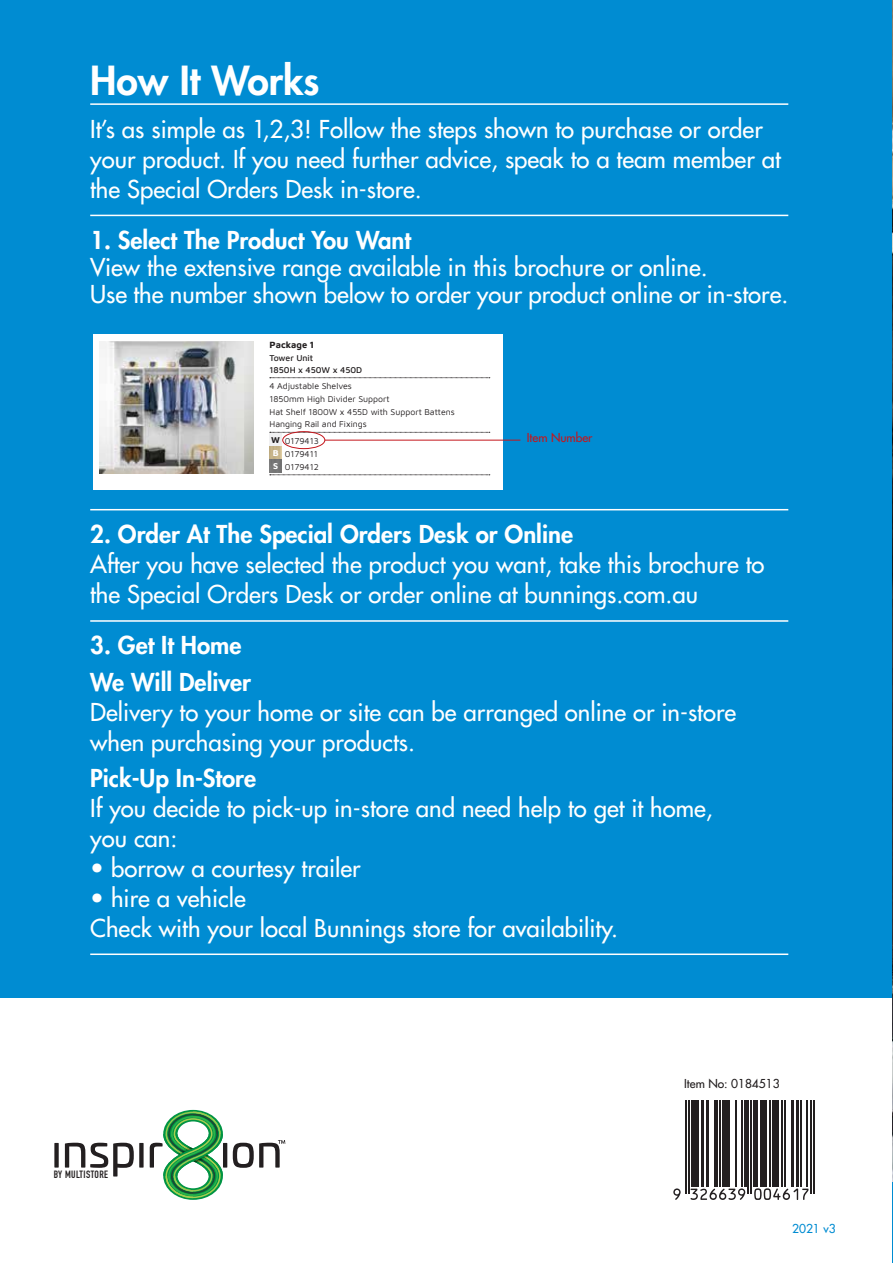
<style>
.page{position:relative;width:893px;height:1263px;background:#fff}
.page>*{position:absolute;margin:0;border:0;box-sizing:border-box;transform-origin:0 0}
.t1{font:800 39px "Futura";color:#fff}
.t2{font:24px/30px "Futura";color:#fff}
.t3{font:800 24px/36px "Futura";color:#fff}
.t4{font:12px "Futura";color:#231f20}
.t5{font:12px "Futura";color:#c4161c}
.t6{font:12px "Futura";color:#008cd2}
.t7{font:700 10.5px "DIN Condensed";letter-spacing:.04em;color:#231f20}
.t8{font:700 9.3px "Maven Pro";color:#231f20}
.t9{font:8.7px/12.8px "Maven Pro";color:#231f20}
.t10{font:500 8.7px/12.8px "Maven Pro";color:#231f20}
.s1{font-weight:700}
.s2{font-weight:700;color:#fff}
</style>
<div class="page">
<div style="left:0;top:0;width:892px;height:997px;background:#008cd2"></div>
<svg style="left:685px;top:1100px;width:130px;height:94px"></svg>
<svg style="left:673px;top:1188px;width:8px;height:12px"></svg>
<hr style="left:685px;top:1100px;width:2px;height:93px;background:#231f20">
<hr style="left:688px;top:1100px;width:1px;height:93px;background:#231f20">
<div style="left:691px;top:1100px;width:5px;height:87px;background:#231f20"></div>
<hr style="left:698px;top:1100px;width:1px;height:87px;background:#231f20">
<hr style="left:702px;top:1100px;width:2px;height:87px;background:#231f20">
<hr style="left:706px;top:1100px;width:2px;height:87px;background:#231f20">
<hr style="left:714px;top:1100px;width:1px;height:87px;background:#231f20">
<hr style="left:717px;top:1100px;width:1px;height:87px;background:#231f20">
<hr style="left:719px;top:1100px;width:2px;height:87px;background:#231f20">
<div style="left:722px;top:1100px;width:5px;height:87px;background:#231f20"></div>
<hr style="left:729px;top:1100px;width:1px;height:87px;background:#231f20">
<hr style="left:735px;top:1100px;width:2px;height:87px;background:#231f20">
<svg style="left:690px;top:1188px;width:55px;height:12px"></svg>
<hr style="left:741px;top:1100px;width:1px;height:87px;background:#231f20">
<hr style="left:744px;top:1100px;width:2px;height:87px;background:#231f20">
<hr style="left:748px;top:1100px;width:1px;height:93px;background:#231f20">
<hr style="left:750px;top:1100px;width:2px;height:93px;background:#231f20">
<hr style="left:753px;top:1100px;width:4px;height:87px;background:#231f20">
<hr style="left:760px;top:1100px;width:1px;height:87px;background:#231f20">
<hr style="left:763px;top:1100px;width:4px;height:87px;background:#231f20">
<hr style="left:769px;top:1100px;width:2px;height:87px;background:#231f20">
<hr style="left:772px;top:1100px;width:1px;height:87px;background:#231f20">
<hr style="left:775px;top:1100px;width:4px;height:87px;background:#231f20">
<hr style="left:782px;top:1100px;width:1px;height:87px;background:#231f20">
<hr style="left:784px;top:1100px;width:2px;height:87px;background:#231f20">
<hr style="left:791px;top:1100px;width:3px;height:87px;background:#231f20">
<hr style="left:796px;top:1100px;width:3px;height:87px;background:#231f20">
<svg style="left:754px;top:1188px;width:54px;height:12px"></svg>
<hr style="left:801px;top:1100px;width:1px;height:87px;background:#231f20">
<hr style="left:806px;top:1100px;width:1px;height:87px;background:#231f20">
<hr style="left:810px;top:1100px;width:1px;height:93px;background:#231f20">
<hr style="left:813px;top:1100px;width:1px;height:93px;background:#231f20">
<hr style="left:90px;top:103px;width:698px;height:2px;background:#fff">
<hr style="left:90px;top:215px;width:698px;height:1px;background:#fff">
<hr style="left:90px;top:509px;width:698px;height:1px;background:#fff">
<hr style="left:90px;top:620px;width:698px;height:2px;background:#fff">
<hr style="left:90px;top:953px;width:698px;height:2px;background:#fff">
<div style="left:54px;top:1143px;width:5px;height:24px;background:#231f20"></div>
<svg style="left:65px;top:1143px;width:69px;height:33px"></svg>
<div style="left:139px;top:1143px;width:5px;height:24px;background:#231f20"></div>
<svg style="left:150px;top:1110px;width:73px;height:90px"></svg>
<hr style="left:223px;top:1143px;width:4px;height:24px;background:#231f20">
<svg style="left:233px;top:1140px;width:52px;height:28px"></svg>
<div style="left:93px;top:334px;width:409px;height:156px;background:#fff"></div>
<img style="left:892px;top:353px;width:1px;height:829px">
<hr style="left:892px;top:1182px;width:1px;height:81px;background:#008cd2">
<svg style="left:892px;top:1px;width:1px;height:352px"></svg>
<img style="left:99px;top:342px;width:154px;height:132px">
<svg style="left:270px;top:377px;width:220px;height:1px"></svg>
<svg style="left:270px;top:432px;width:220px;height:1px"></svg>
<div style="left:270px;top:434px;width:12px;height:12px;background:#f1f1f2"></div>
<svg style="left:270px;top:447px;width:220px;height:28px"></svg>
<div style="left:282px;top:431px;width:43px;height:18px;border:1px solid #c4161c;border-radius:50%"></div>
<hr style="left:325px;top:440px;width:195px;height:1px;background:#c4161c">
<h1 class="t1" style="left:90px;top:54px;width:231px">How It Works</h1>
<p class="t2" style="left:90px;top:114px;width:692px">It’s as simple as 1,2,3! Follow the steps shown to purchase or order your product. If you need further advice, speak to a team member at the Special Orders Desk in-store.</p>
<p class="t3" style="left:90px;top:222px;width:322px">1. Select The Product You Want</p>
<p class="t2" style="left:90px;top:253px;width:700px;line-height:27px">View the extensive range available in this brochure or online.<br>Use the number shown below to order your product online or in-store.</p>
<p class="t8" style="left:270px;top:338px;width:46px">Package 1</p>
<p class="t10" style="left:270px;top:351px;width:94px">Tower Unit<br>1850H x 450W x 450D</p>
<p class="t9" style="left:270px;top:379px;width:187px">4 Adjustable Shelves<br>1850mm High Divider Support<br>Hat Shelf 1800W x 455D with Support Battens<br>Hanging Rail and Fixings</p>
<p class="t9" style="left:271px;top:433px;width:49px;line-height:13.2px"><span class="s1">W</span> 0179413<br><span class="s2">B</span> 0179411<br><span class="s2">S</span> 0179412</p>
<p class="t5" style="left:527px;top:430px;width:67px">Item Number</p>
<p class="t3" style="left:90px;top:516px;width:484px">2. Order At The Special Orders Desk or Online</p>
<p class="t2" style="left:90px;top:549px;width:676px">After you have selected the product you want, take this brochure to the Special Orders Desk or order online at bunnings.com.au</p>
<p class="t3" style="left:90px;top:627px;width:162px">3. Get It Home<br>We Will Deliver</p>
<p class="t2" style="left:90px;top:696px;width:647px">Delivery to your home or site can be arranged online or in-store when purchasing your products.</p>
<p class="t3" style="left:90px;top:759px;width:167px">Pick-Up In-Store</p>
<p class="t2" style="left:90px;top:792px;width:624px">If you decide to pick-up in-store and need help to get it home, you can:</p>
<p class="t2" style="left:90px;top:852px;width:272px">• borrow a courtesy trailer</p>
<p class="t2" style="left:90px;top:882px;width:529px">• hire a vehicle<br>Check with your local Bunnings store for availability.</p>
<p class="t7" style="left:54px;top:1167px;width:56px">BY MULTISTORE</p>
<p class="t4" style="left:684px;top:1075px;width:97px">Item No: 0184513</p>
<p class="t6" style="left:792px;top:1221px;width:45px">2021 v3</p>
</div>
